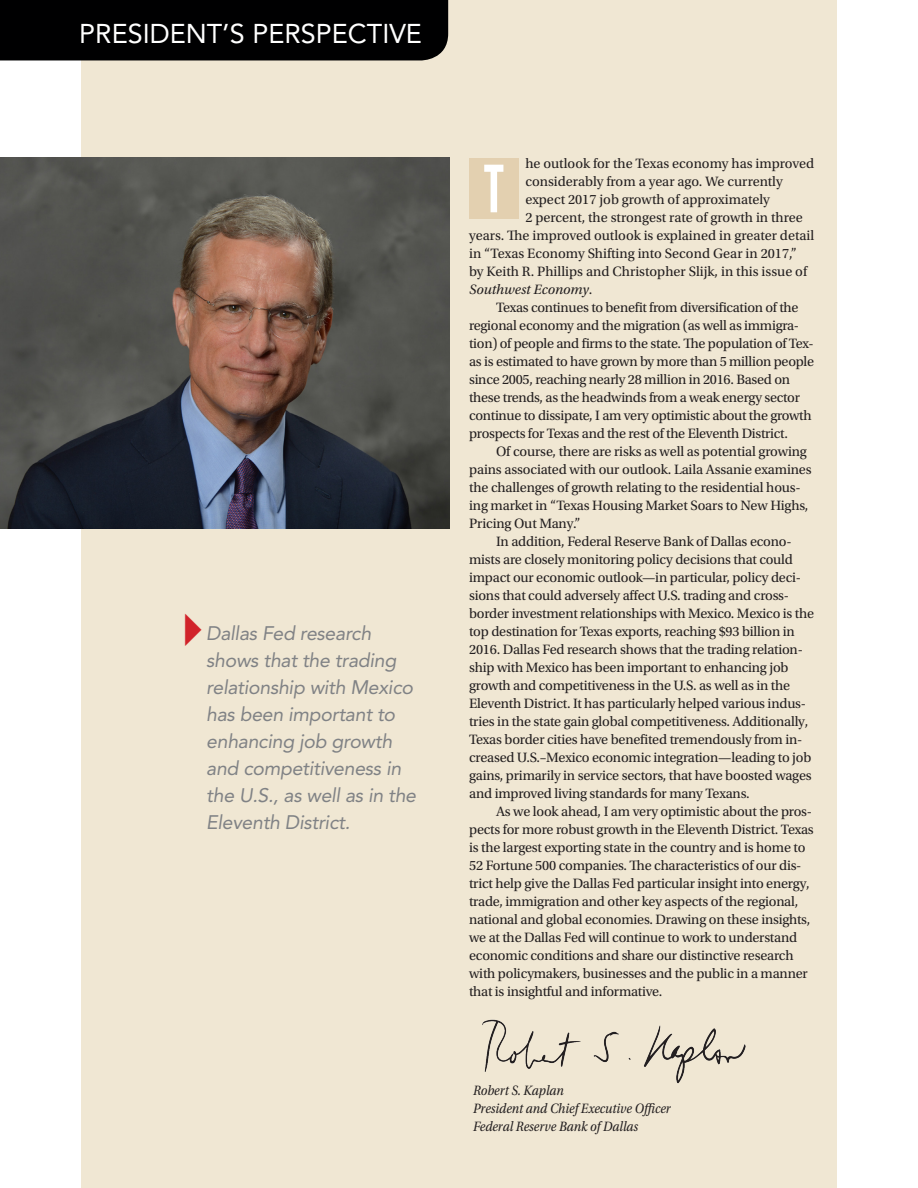
<style>
.page{position:relative;width:918px;height:1188px;background:#fff}
.page>*{position:absolute;margin:0;border:0;box-sizing:border-box;transform-origin:0 0}
.t1{font:66px "Trade Gothic LT Std Bd Cn 20";color:#fff;scale:.8 1}
.t2{font:27px "Avenir LT Std";color:#fff}
.Pullquote{font:italic 19.5px/27px "Avenir LT Std";letter-spacing:-.015em;color:#808285}
.LetterCopyIndent{font:14.25px/18px "Utopia Std";letter-spacing:-.015em;color:#231f20}
.LetterCopyFirstPara{font:14.25px "Utopia Std";color:#231f20}
.PresInfo{font:italic 14.25px "Utopia Std";color:#231f20;scale:.9 1}
.LetterCopyFirstPara-2{font:italic 14.25px "Utopia Std";color:#231f20}
.s1{font-style:normal}
</style>
<div class="page">
<div style="left:81px;top:0;width:756px;height:1188px;background:#f0e7d3"></div>
<div style="left:0;top:0;width:448px;height:60px;background:#000001"></div>
<img style="left:482px;top:1019px;width:264px;height:65px">
<div style="left:469px;top:158px;width:50px;height:61px;background:#e3d0b0"></div>
<img style="left:0;top:158px;width:450px;height:370px">
<h2 class="t2" style="left:79px;top:18px;width:344px">PRESIDENT’S PERSPECTIVE</h2>
<p class="Pullquote" style="left:206px;top:620px;width:211px">Dallas Fed research shows that the trading relationship with Mexico has been important to enhancing job growth and competitiveness in the U.S., as well as in the<br>Eleventh District.</p>
<p class="LetterCopyFirstPara" style="left:525px;top:156px;width:290px">he outlook for the Texas economy has improved</p>
<p class="LetterCopyFirstPara" style="left:525px;top:174px;width:259px">considerably from a year ago. We currently</p>
<p class="LetterCopyFirstPara" style="left:525px;top:192px;width:246px">expect 2017 job growth of approximately</p>
<p class="LetterCopyFirstPara" style="left:525px;top:210px;width:279px">2 percent, the strongest rate of growth in three</p>
<p class="LetterCopyFirstPara" style="left:469px;top:228px;width:347px">years. The improved outlook is explained in greater detail</p>
<p class="LetterCopyFirstPara" style="left:469px;top:246px;width:329px">in “Texas Economy Shifting into Second Gear in 2017,”</p>
<p class="LetterCopyFirstPara" style="left:469px;top:264px;width:339px">by Keith R. Phillips and Christopher Slijk, in this issue of</p>
<p class="LetterCopyFirstPara-2" style="left:469px;top:282px;width:125px">Southwest Economy<span class="s1">.</span></p>
<p class="LetterCopyIndent" style="left:469px;top:299px;width:347px;text-indent:27px">Texas continues to benefit from diversification of the regional economy and the migration (as well as immigra&shy;tion) of people and firms to the state. The population of Tex&shy;as is estimated to have grown by more than 5 million people since 2005, reaching nearly 28 million in 2016. Based on these trends, as the headwinds from a weak energy sector continue to dissipate, I am very optimistic about the growth prospects for Texas and the rest of the Eleventh District.</p>
<p class="LetterCopyIndent" style="left:469px;top:443px;width:344px;text-indent:27px">Of course, there are risks as well as potential growing pains associated with our outlook. Laila Assanie examines the challenges of growth relating to the residential hous&shy;ing market in “Texas Housing Market Soars to New Highs, Pricing Out Many.”</p>
<p class="LetterCopyIndent" style="left:469px;top:533px;width:347px;text-indent:27px">In addition, Federal Reserve Bank of Dallas econo&shy;mists are closely monitoring policy decisions that could impact our economic outlook—in particular, policy deci&shy;sions that could adversely affect U.S. trading and cross&shy;border investment relationships with Mexico. Mexico is the top destination for Texas exports, reaching $93 billion in 2016. Dallas Fed research shows that the trading relation&shy;ship with Mexico has been important to enhancing job growth and competitiveness in the U.S. as well as in the Eleventh District. It has particularly helped various indus&shy;tries in the state gain global competitiveness. Additionally, Texas border cities have benefited tremendously from in&shy;creased U.S.–Mexico economic integration—leading to job gains, primarily in service sectors, that have boosted wages and improved living standards for many Texans.</p>
<p class="LetterCopyIndent" style="left:469px;top:803px;width:346px;text-indent:27px">As we look ahead, I am very optimistic about the pros&shy;pects for more robust growth in the Eleventh District. Texas is the largest exporting state in the country and is home to 52 Fortune 500 companies. The characteristics of our dis&shy;trict help give the Dallas Fed particular insight into energy, trade, immigration and other key aspects of the regional, national and global economies. Drawing on these insights, we at the Dallas Fed will continue to work to understand economic conditions and share our distinctive research with policymakers, businesses and the public in a manner that is insightful and informative.</p>
<p class="t1" style="left:484px;top:149px;width:27px">T</p>
<p class="PresInfo" style="left:473px;top:1083px;width:102px">Robert S. Kaplan</p>
<p class="PresInfo" style="left:473px;top:1101px;width:221px">President and Chief Executive Officer</p>
<p class="PresInfo" style="left:473px;top:1119px;width:185px">Federal Reserve Bank of Dallas</p>
</div>
